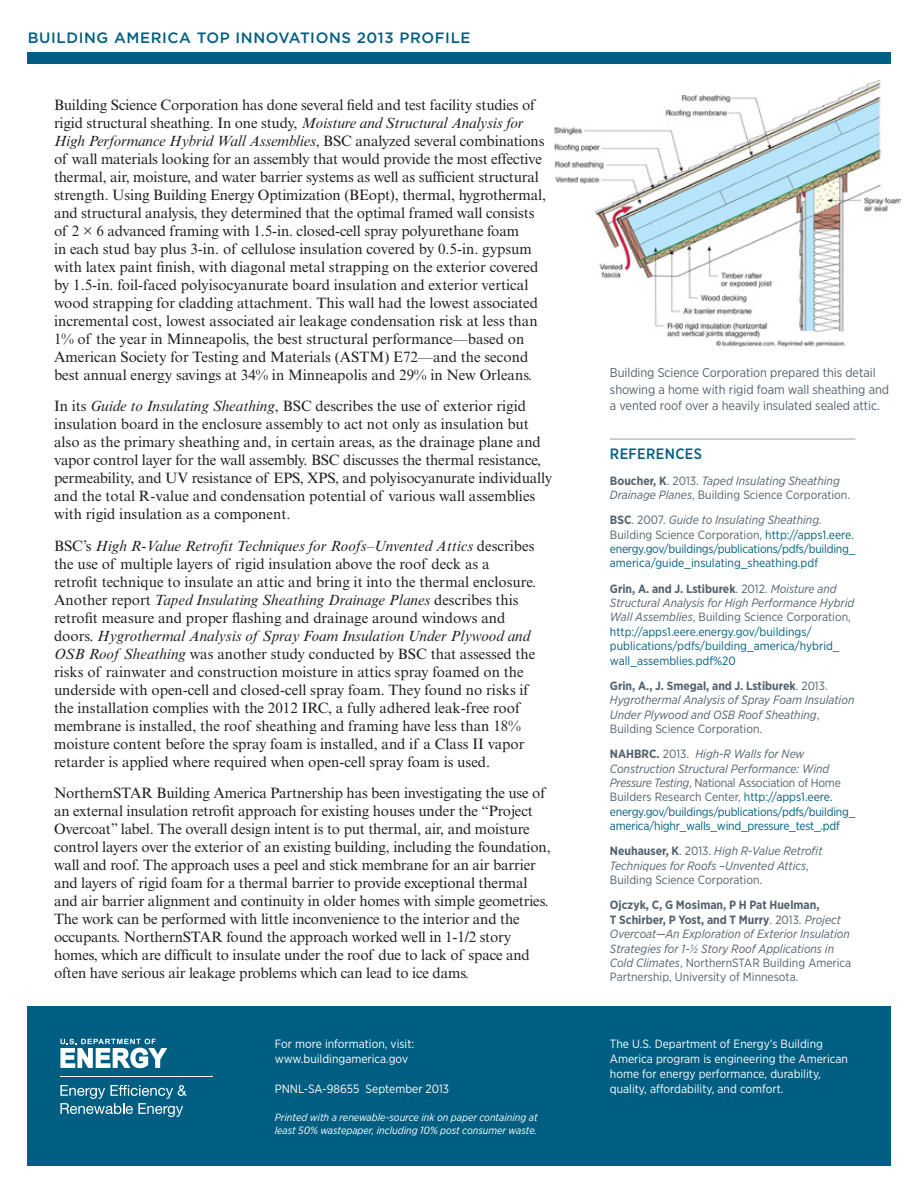
<style>
.page{position:relative;width:918px;height:1188px;background:#fff}
.page>*{position:absolute;margin:0;border:0;box-sizing:border-box;transform-origin:0 0}
.BODY{font:15px/18px "Times New Roman MT Std";letter-spacing:-.01em;color:#231f20}
.t1{font:500 15px "Gotham";letter-spacing:.04em;color:#005e82}
.t2{font:500 15px "Gotham Narrow";letter-spacing:.025em;color:#005e82}
.t3{font:12.75px/16.5px "Gotham Narrow";letter-spacing:-.005em;color:#52626f}
.t4{font:italic 12px/14.4px "Gotham Narrow";color:#52626f}
.t5{font:12px/14.4px "Gotham Narrow";color:#005e82}
.t6{font:12px/14.4px "Gotham Narrow";letter-spacing:-.02em;color:#005e82}
.SIDEBAR_TEXT_Gray{font:12px/15px "Gotham Narrow";color:#fff}
.SIDEBAR_TEXT_Gray-2{font:italic 10.5px/12.6px "Gotham Narrow";color:#fff}
.s1{font-style:italic}
.s2{font-weight:700;font-style:normal}
.s3{font-style:normal}
.s4{font-weight:700;color:#52626f}
.s5{color:#52626f}
.s6{font-style:italic;color:#52626f}
</style>
<div class="page">
<img style="left:555px;top:80px;width:345px;height:267px">
<div style="left:27px;top:52px;width:864px;height:12px;background:#005e82"></div>
<div style="left:27px;top:1007px;width:864px;height:159px;background:#005e82"></div>
<svg style="left:60px;top:1039px;width:107px;height:29px"></svg>
<hr style="left:60px;top:1076px;width:153px;height:1px;background:#fff">
<svg style="left:60px;top:1085px;width:127px;height:32px"></svg>
<hr style="left:610px;top:439px;width:245px;height:1px;background:#9aa2ad">
<p class="t1" style="left:28px;top:29px;width:444px">BUILDING AMERICA TOP INNOVATIONS 2013 PROFILE</p>
<p class="BODY" style="left:54px;top:96px;width:494px">Building Science Corporation has done several field and test facility studies of rigid structural sheathing. In one study, <span class="s1">Moisture and Structural Analysis for High Performance Hybrid Wall Assemblies</span>, BSC analyzed several combinations of wall materials looking for an assembly that would provide the most effective thermal, air, moisture, and water barrier systems as well as sufficient structural strength. Using Building Energy Optimization (BEopt), thermal, hygrothermal, and structural analysis, they determined that the optimal framed wall consists of 2 × 6 advanced framing with 1.5-in. closed-cell spray polyurethane foam<br>in each stud bay plus 3-in. of cellulose insulation covered by 0.5-in. gypsum with latex paint finish, with diagonal metal strapping on the exterior covered by 1.5-in. foil-faced polyisocyanurate board insulation and exterior vertical wood strapping for cladding attachment. This wall had the lowest associated incremental cost, lowest associated air leakage condensation risk at less than 1% of the year in Minneapolis, the best structural performance—based on American Society for Testing and Materials (ASTM) E72—and the second best annual energy savings at 34% in Minneapolis and 29% in New Orleans.</p>
<p class="BODY" style="left:54px;top:397px;width:500px">In its <span class="s1">Guide to Insulating Sheathing</span>, BSC describes the use of exterior rigid insulation board in the enclosure assembly to act not only as insulation but also as the primary sheathing and, in certain areas, as the drainage plane and vapor control layer for the wall assembly. BSC discusses the thermal resistance, permeability, and UV resistance of EPS, XPS, and polyisocyanurate individually and the total R-value and condensation potential of various wall assemblies with rigid insulation as a component.</p>
<p class="BODY" style="left:54px;top:537px;width:484px">BSC’s <span class="s1">High R-Value Retrofit Techniques for Roofs–Unvented Attics</span> describes the use of multiple layers of rigid insulation above the roof deck as a retrofit technique to insulate an attic and bring it into the thermal enclosure.<br>Another report <span class="s1">Taped Insulating Sheathing Drainage Planes</span> describes this retrofit measure and proper flashing and drainage around windows and doors. <span class="s1">Hygrothermal Analysis of Spray Foam Insulation Under Plywood and OSB Roof Sheathing</span> was another study conducted by BSC that assessed the risks of rainwater and construction moisture in attics spray foamed on the underside with open-cell and closed-cell spray foam. They found no risks if the installation complies with the 2012 IRC, a fully adhered leak-free roof membrane is installed, the roof sheathing and framing have less than 18% moisture content before the spray foam is installed, and if a Class II vapor retarder is applied where required when open-cell spray foam is used.</p>
<p class="BODY" style="left:54px;top:784px;width:498px">NorthernSTAR Building America Partnership has been investigating the use of an external insulation retrofit approach for existing houses under the “Project Overcoat” label. The overall design intent is to put thermal, air, and moisture control layers over the exterior of an existing building, including the foundation, wall and roof. The approach uses a peel and stick membrane for an air barrier and layers of rigid foam for a thermal barrier to provide exceptional thermal and air barrier alignment and continuity in older homes with simple geometries.<br>The work can be performed with little inconvenience to the interior and the occupants. NorthernSTAR found the approach worked well in 1-1/2 story homes, which are difficult to insulate under the roof due to lack of space and often have serious air leakage problems which can lead to ice dams.</p>
<p class="SIDEBAR_TEXT_Gray" style="left:275px;top:1036px;width:141px">For more information, visit: www.buildingamerica.gov</p>
<p class="SIDEBAR_TEXT_Gray" style="left:275px;top:1081px;width:176px">PNNL-SA-98655 September 2013</p>
<p class="SIDEBAR_TEXT_Gray-2" style="left:275px;top:1111px;width:264px">Printed with a renewable-source ink on paper containing at least 50% wastepaper, including 10% post consumer waste.</p>
<p class="t3" style="left:610px;top:364px;width:281px">Building Science Corporation prepared this detail showing a home with rigid foam wall sheathing and a vented roof over a heavily insulated sealed attic.</p>
<p class="t2" style="left:610px;top:445px;width:94px">REFERENCES</p>
<p class="t4" style="left:610px;top:473px;width:242px"><span class="s2">Boucher, K</span><span class="s3">. 2013.</span> Taped Insulating Sheathing<br>Drainage Planes<span class="s3">, Building Science Corporation.</span></p>
<p class="t5" style="left:610px;top:513px;width:247px"><span class="s4">BSC</span><span class="s5">. 2007.</span> <span class="s6">Guide to Insulating Sheathing.<br></span><span class="s5">Building Science Corporation,</span> http://apps1.eere. energy.gov/buildings/publications/pdfs/building_ america/guide_insulating_sheathing.pdf</p>
<p class="t5" style="left:610px;top:581px;width:246px"><span class="s4">Grin, A. and J. Lstiburek</span><span class="s5">. 2012.</span> <span class="s6">Moisture and Structural Analysis for High Performance Hybrid Wall Assemblies</span><span class="s5">, Building Science Corporation, </span>http://apps1.eere.energy.gov/buildings/ publications/pdfs/building_america/hybrid_ wall_assemblies.pdf%20</p>
<p class="t4" style="left:610px;top:678px;width:246px"><span class="s2">Grin, A., J. Smegal, and J. Lstiburek</span><span class="s3">. 2013.<br></span>Hygrothermal Analysis of Spray Foam Insulation Under Plywood and OSB Roof Sheathing<span class="s3">, Building Science Corporation.</span></p>
<p class="t6" style="left:610px;top:747px;width:247px"><span class="s4">NAHBRC.</span> <span class="s5">2013.</span> <span class="s6">High-R Walls for New Construction Structural Performance: Wind Pressure Testing</span><span class="s5">, National Association of Home Builders Research Center,</span> http://apps1.eere. energy.gov/buildings/publications/pdfs/building_ america/highr_walls_wind_pressure_test_.pdf</p>
<p class="t4" style="left:610px;top:844px;width:214px"><span class="s2">Neuhauser, K</span><span class="s3">. 2013.</span> High R-Value Retrofit<br>Techniques for Roofs –Unvented Attics<span class="s3">,<br>Building Science Corporation.</span></p>
<p class="t4" style="left:610px;top:898px;width:243px"><span class="s2">Ojczyk, C, G Mosiman, P H Pat Huelman,<br>T Schirber, P Yost, and T Murry</span><span class="s3">. 2013.</span> Project Overcoat—An Exploration of Exterior Insulation Strategies for 1-½ Story Roof Applications in Cold Climates<span class="s3">, NorthernSTAR Building America Partnership, University of Minnesota.</span></p>
<p class="SIDEBAR_TEXT_Gray" style="left:610px;top:1036px;width:240px">The U.S. Department of Energy’s Building America program is engineering the American home for energy performance, durability, quality, affordability, and comfort.</p>
</div>
